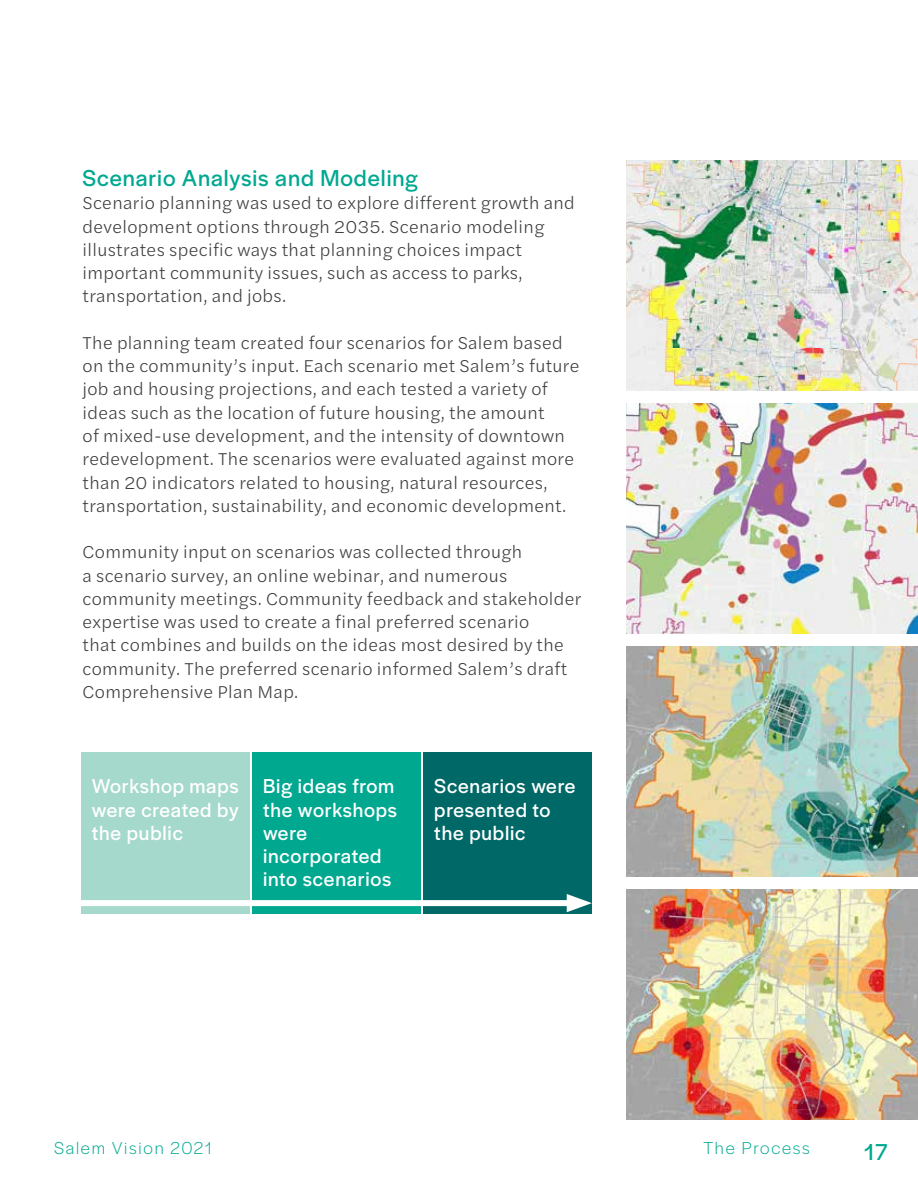
<style>
.page{position:relative;width:918px;height:1188px;background:#fff}
.page>*{position:absolute;margin:0;border:0;box-sizing:border-box;transform-origin:0 0}
.t1{font:24px "Halyard Display";letter-spacing:.04em;color:#00a890}
.t2{font:21px/23.2px "Halyard Display";letter-spacing:.04em;color:#fff}
.t3{font:300 18px/23.2px "Halyard Text";letter-spacing:.02em;color:#3a3b3b}
.t4{font:300 18px "Halyard Display";letter-spacing:.095em;color:#00a890}
</style>
<div class="page">
<img style="left:626px;top:404px;width:292px;height:229px">
<img style="left:626px;top:647px;width:292px;height:229px">
<img style="left:626px;top:890px;width:292px;height:229px">
<img style="left:626px;top:160px;width:292px;height:230px">
<div style="left:81px;top:753px;width:168px;height:161px;background:#a4d9cb"></div>
<div style="left:252px;top:753px;width:169px;height:161px;background:#00a890"></div>
<div style="left:424px;top:753px;width:168px;height:161px;background:#006866"></div>
<div style="left:81px;top:900px;width:496px;height:6px;background:#fff"></div>
<svg style="left:567px;top:894px;width:25px;height:18px"></svg>
<h1 class="t1" style="left:82px;top:161px;width:337px">Scenario Analysis and Modeling</h1>
<p class="t3" style="left:82px;top:191px;width:494px">Scenario planning was used to explore different growth and development options through 2035. Scenario modeling illustrates specific ways that planning choices impact important community issues, such as access to parks, transportation, and jobs.</p>
<p class="t3" style="left:82px;top:330px;width:499px">The planning team created four scenarios for Salem based on the community’s input. Each scenario met Salem’s future job and housing projections, and each tested a variety of ideas such as the location of future housing, the amount<br>of mixed-use development, and the intensity of downtown redevelopment. The scenarios were evaluated against more than 20 indicators related to housing, natural resources, transportation, sustainability, and economic development.</p>
<p class="t3" style="left:82px;top:540px;width:500px">Community input on scenarios was collected through<br>a scenario survey, an online webinar, and numerous community meetings. Community feedback and stakeholder expertise was used to create a final preferred scenario<br>that combines and builds on the ideas most desired by the community. The preferred scenario informed Salem’s draft Comprehensive Plan Map.</p>
<p class="t2" style="left:92px;top:774px;width:148px;text-align:justify">Workshop maps were created by the public</p>
<p class="t2" style="left:263px;top:774px;width:136px">Big ideas from the workshops were incorporated into scenarios</p>
<p class="t2" style="left:434px;top:774px;width:143px">Scenarios were presented to the public</p>
<p class="t4" style="left:54px;top:1136px;width:159px">Salem Vision 2021</p>
<p class="t4" style="left:704px;top:1136px;width:108px">The Process</p>
<h1 class="t1" style="left:864px;top:1135px;width:25px">17</h1>
</div>
